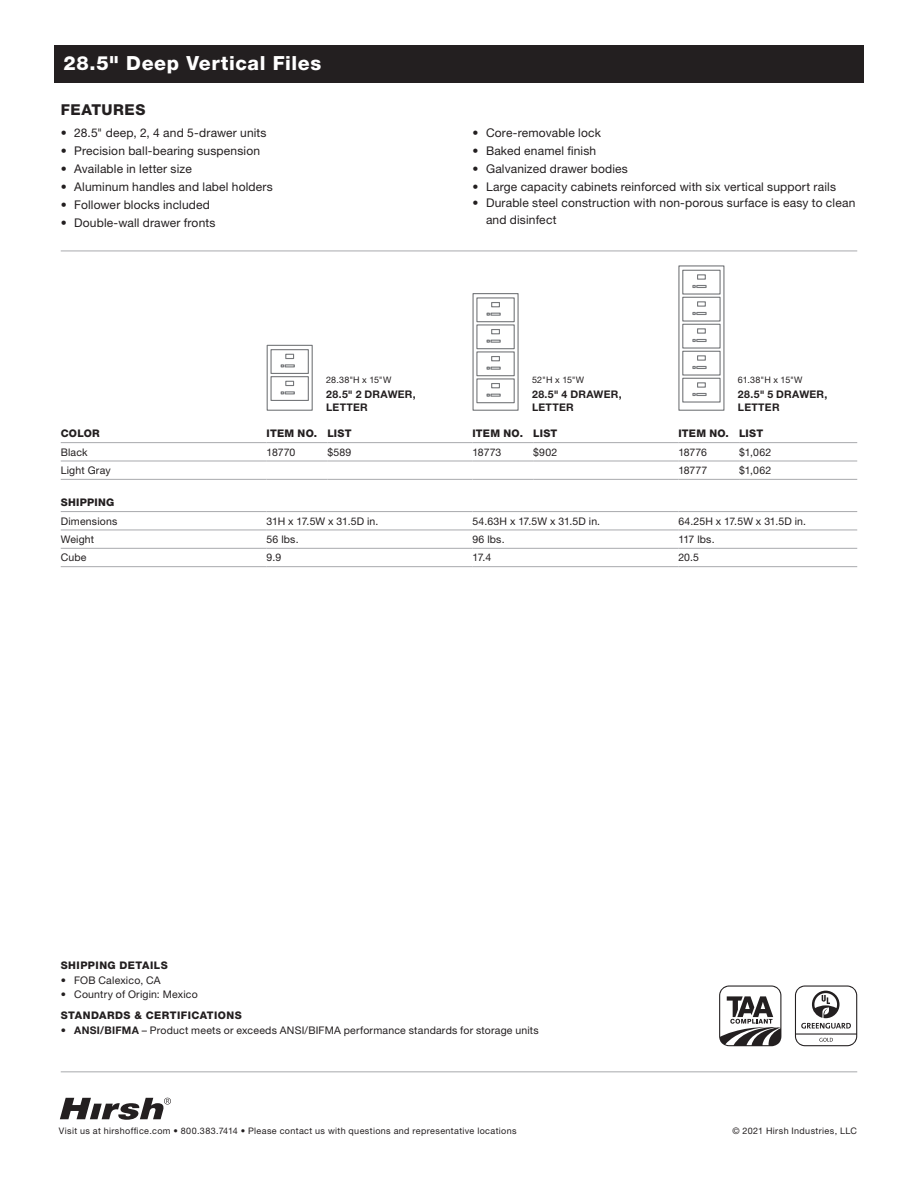
<style>
.page{position:relative;width:918px;height:1188px;background:#fff}
.page>*{position:absolute;margin:0;border:0;box-sizing:border-box;transform-origin:0 0}
.t1{font:800 19.5px "Helvetica Neue LT Std";letter-spacing:.03em;color:#fff}
.t2{font:800 15px "Helvetica Neue LT Std";letter-spacing:.035em;color:#231f20}
.t3{font:12px/16.5px "Helvetica Neue LT Std";letter-spacing:.015em;color:#231f20}
.t4{font:10.5px "Helvetica Neue LT Std";letter-spacing:.015em;color:#231f20}
.t5{font:800 10.5px "Helvetica Neue LT Std";letter-spacing:.03em;color:#231f20}
.t6{font:700 10.5px "Helvetica Neue LT Std";letter-spacing:.03em;color:#231f20}
.t7{font:10.5px "Helvetica Neue LT Std";letter-spacing:-.02em;color:#231f20}
.t8{font:9px "Helvetica Neue LT Std";letter-spacing:.04em;color:#231f20}
.s1{font-weight:700}
</style>
<div class="page">
<svg style="left:60px;top:1098px;width:111px;height:22px"></svg>
<div style="left:54px;top:45px;width:810px;height:38px;background:#231f20"></div>
<hr style="left:61px;top:251px;width:796px;height:1px;background:#a8a9ad">
<hr style="left:61px;top:1071px;width:796px;height:1px;background:#a8a9ad">
<hr style="left:61px;top:442px;width:206px;height:1px;background:#a8a9ad">
<hr style="left:61px;top:461px;width:206px;height:1px;background:#a8a9ad">
<hr style="left:61px;top:479px;width:206px;height:1px;background:#a8a9ad">
<hr style="left:267px;top:442px;width:60px;height:1px;background:#a8a9ad">
<hr style="left:267px;top:461px;width:60px;height:1px;background:#a8a9ad">
<hr style="left:267px;top:479px;width:60px;height:1px;background:#a8a9ad">
<hr style="left:327px;top:442px;width:145px;height:1px;background:#a8a9ad">
<hr style="left:327px;top:461px;width:145px;height:1px;background:#a8a9ad">
<hr style="left:327px;top:479px;width:145px;height:1px;background:#a8a9ad">
<hr style="left:472px;top:442px;width:61px;height:1px;background:#a8a9ad">
<hr style="left:533px;top:442px;width:145px;height:1px;background:#a8a9ad">
<hr style="left:678px;top:442px;width:61px;height:1px;background:#a8a9ad">
<hr style="left:739px;top:442px;width:118px;height:1px;background:#a8a9ad">
<hr style="left:472px;top:461px;width:61px;height:1px;background:#a8a9ad">
<hr style="left:533px;top:461px;width:145px;height:1px;background:#a8a9ad">
<hr style="left:678px;top:461px;width:61px;height:1px;background:#a8a9ad">
<hr style="left:472px;top:479px;width:61px;height:1px;background:#a8a9ad">
<hr style="left:533px;top:479px;width:145px;height:1px;background:#a8a9ad">
<hr style="left:678px;top:479px;width:61px;height:1px;background:#a8a9ad">
<hr style="left:739px;top:461px;width:118px;height:1px;background:#a8a9ad">
<hr style="left:739px;top:479px;width:118px;height:1px;background:#a8a9ad">
<hr style="left:61px;top:511px;width:206px;height:1px;background:#a8a9ad">
<hr style="left:267px;top:511px;width:205px;height:1px;background:#a8a9ad">
<hr style="left:472px;top:511px;width:206px;height:1px;background:#a8a9ad">
<hr style="left:678px;top:511px;width:179px;height:1px;background:#a8a9ad">
<hr style="left:61px;top:530px;width:206px;height:1px;background:#a8a9ad">
<hr style="left:61px;top:548px;width:206px;height:1px;background:#a8a9ad">
<hr style="left:61px;top:566px;width:206px;height:1px;background:#a8a9ad">
<hr style="left:267px;top:530px;width:205px;height:1px;background:#a8a9ad">
<hr style="left:267px;top:548px;width:205px;height:1px;background:#a8a9ad">
<hr style="left:267px;top:566px;width:205px;height:1px;background:#a8a9ad">
<hr style="left:472px;top:530px;width:206px;height:1px;background:#a8a9ad">
<hr style="left:472px;top:548px;width:206px;height:1px;background:#a8a9ad">
<hr style="left:472px;top:566px;width:206px;height:1px;background:#a8a9ad">
<hr style="left:678px;top:530px;width:179px;height:1px;background:#a8a9ad">
<hr style="left:678px;top:548px;width:179px;height:1px;background:#a8a9ad">
<hr style="left:678px;top:566px;width:179px;height:1px;background:#a8a9ad">
<svg style="left:266px;top:344px;width:47px;height:67px"></svg>
<div style="left:285px;top:381px;width:9px;height:5px;border:1px solid #76787b"></div>
<div style="left:472px;top:293px;width:47px;height:118px;border:1px solid #76787b"></div>
<div style="left:476px;top:297px;width:39px;height:25px;border:1px solid #76787b"></div>
<svg style="left:487px;top:313px;width:14px;height:3px"></svg>
<div style="left:491px;top:302px;width:9px;height:5px;border:1px solid #76787b"></div>
<div style="left:476px;top:324px;width:39px;height:25px;border:1px solid #76787b"></div>
<svg style="left:487px;top:340px;width:14px;height:3px"></svg>
<div style="left:491px;top:329px;width:9px;height:5px;border:1px solid #76787b"></div>
<div style="left:476px;top:351px;width:39px;height:25px;border:1px solid #76787b"></div>
<svg style="left:487px;top:367px;width:14px;height:3px"></svg>
<div style="left:491px;top:356px;width:9px;height:5px;border:1px solid #76787b"></div>
<div style="left:476px;top:378px;width:39px;height:25px;border:1px solid #76787b"></div>
<svg style="left:487px;top:394px;width:14px;height:3px"></svg>
<div style="left:491px;top:383px;width:9px;height:5px;border:1px solid #76787b"></div>
<div style="left:678px;top:265px;width:46px;height:146px;border:1px solid #76787b"></div>
<div style="left:682px;top:270px;width:39px;height:25px;border:1px solid #76787b"></div>
<svg style="left:692px;top:285px;width:15px;height:3px"></svg>
<div style="left:697px;top:274px;width:9px;height:6px;border:1px solid #76787b"></div>
<div style="left:682px;top:297px;width:39px;height:25px;border:1px solid #76787b"></div>
<svg style="left:692px;top:312px;width:15px;height:3px"></svg>
<div style="left:697px;top:301px;width:9px;height:6px;border:1px solid #76787b"></div>
<div style="left:682px;top:324px;width:39px;height:25px;border:1px solid #76787b"></div>
<svg style="left:692px;top:339px;width:15px;height:3px"></svg>
<div style="left:697px;top:328px;width:9px;height:6px;border:1px solid #76787b"></div>
<div style="left:682px;top:351px;width:39px;height:25px;border:1px solid #76787b"></div>
<svg style="left:692px;top:366px;width:15px;height:3px"></svg>
<div style="left:697px;top:355px;width:9px;height:6px;border:1px solid #76787b"></div>
<div style="left:682px;top:378px;width:39px;height:25px;border:1px solid #76787b"></div>
<svg style="left:692px;top:393px;width:15px;height:3px"></svg>
<div style="left:697px;top:382px;width:9px;height:6px;border:1px solid #76787b"></div>
<svg style="left:795px;top:986px;width:62px;height:60px"></svg>
<svg style="left:719px;top:985px;width:62px;height:61px"></svg>
<p class="t1" style="left:64px;top:52px;width:259px">28.5" Deep Vertical Files</p>
<p class="t2" style="left:61px;top:101px;width:86px">FEATURES</p>
<p class="t3" style="left:61px;top:124px;width:207px">• 28.5" deep, 2, 4 and 5-drawer units</p>
<p class="t3" style="left:61px;top:142px;width:201px">• Precision ball-bearing suspension</p>
<p class="t3" style="left:61px;top:160px;width:133px">• Available in letter size</p>
<p class="t3" style="left:61px;top:178px;width:214px">• Aluminum handles and label holders</p>
<p class="t3" style="left:61px;top:196px;width:151px">• Follower blocks included</p>
<p class="t3" style="left:61px;top:214px;width:156px">• Double-wall drawer fronts</p>
<p class="t3" style="left:472px;top:124px;width:130px">• Core-removable lock</p>
<p class="t3" style="left:472px;top:142px;width:125px">• Baked enamel finish</p>
<p class="t3" style="left:472px;top:160px;width:157px">• Galvanized drawer bodies</p>
<p class="t3" style="left:472px;top:178px;width:365px">• Large capacity cabinets reinforced with six vertical support rails</p>
<p class="t3" style="left:486px;top:195px;width:371px;text-indent:-14px">• Durable steel construction with non-porous surface is easy to clean and disinfect</p>
<p class="t8" style="left:326px;top:374px;width:67px">28.38"H x 15"W</p>
<p class="t6" style="left:326px;top:388px;width:91px">28.5" 2 DRAWER,</p>
<p class="t6" style="left:326px;top:401px;width:43px">LETTER</p>
<p class="t8" style="left:532px;top:374px;width:54px">52"H x 15"W</p>
<p class="t6" style="left:532px;top:388px;width:91px">28.5" 4 DRAWER,</p>
<p class="t6" style="left:532px;top:401px;width:43px">LETTER</p>
<p class="t8" style="left:738px;top:374px;width:66px">61.38"H x 15"W</p>
<p class="t6" style="left:738px;top:388px;width:91px">28.5" 5 DRAWER,</p>
<p class="t6" style="left:738px;top:401px;width:43px">LETTER</p>
<p class="t5" style="left:61px;top:427px;width:41px">COLOR</p>
<p class="t5" style="left:267px;top:427px;width:52px">ITEM NO.</p>
<p class="t5" style="left:327px;top:427px;width:26px">LIST</p>
<p class="t5" style="left:472px;top:427px;width:52px">ITEM NO.</p>
<p class="t5" style="left:533px;top:427px;width:26px">LIST</p>
<p class="t5" style="left:678px;top:427px;width:52px">ITEM NO.</p>
<p class="t5" style="left:739px;top:427px;width:26px">LIST</p>
<p class="t4" style="left:61px;top:446px;width:28px">Black</p>
<p class="t4" style="left:267px;top:446px;width:30px">18770</p>
<p class="t4" style="left:327px;top:446px;width:26px">$589</p>
<p class="t4" style="left:472px;top:446px;width:30px">18773</p>
<p class="t4" style="left:533px;top:446px;width:26px">$902</p>
<p class="t4" style="left:678px;top:446px;width:30px">18776</p>
<p class="t4" style="left:739px;top:446px;width:34px">$1,062</p>
<p class="t4" style="left:61px;top:464px;width:51px">Light Gray</p>
<p class="t4" style="left:678px;top:464px;width:30px">18777</p>
<p class="t4" style="left:739px;top:464px;width:34px">$1,062</p>
<p class="t5" style="left:61px;top:496px;width:55px">SHIPPING</p>
<p class="t4" style="left:61px;top:515px;width:58px">Dimensions</p>
<p class="t7" style="left:267px;top:515px;width:113px">31H x 17.5W x 31.5D in.</p>
<p class="t4" style="left:472px;top:515px;width:129px">54.63H x 17.5W x 31.5D in.</p>
<p class="t4" style="left:678px;top:515px;width:129px">64.25H x 17.5W x 31.5D in.</p>
<p class="t4" style="left:61px;top:533px;width:35px">Weight</p>
<p class="t4" style="left:267px;top:533px;width:33px">56 lbs.</p>
<p class="t4" style="left:472px;top:533px;width:34px">96 lbs.</p>
<p class="t4" style="left:678px;top:533px;width:38px">117 lbs.</p>
<p class="t4" style="left:61px;top:551px;width:27px">Cube</p>
<p class="t4" style="left:267px;top:551px;width:16px">9.9</p>
<p class="t4" style="left:472px;top:551px;width:20px">17.4</p>
<p class="t4" style="left:678px;top:551px;width:22px">20.5</p>
<p class="t5" style="left:61px;top:959px;width:109px">SHIPPING DETAILS</p>
<p class="t4" style="left:61px;top:974px;width:101px">• FOB Calexico, CA</p>
<p class="t4" style="left:61px;top:988px;width:139px">• Country of Origin: Mexico</p>
<p class="t5" style="left:61px;top:1009px;width:183px">STANDARDS &amp; CERTIFICATIONS</p>
<p class="t4" style="left:61px;top:1024px;width:479px"><span class="s1">• ANSI/BIFMA</span> – Product meets or exceeds ANSI/BIFMA performance standards for storage units</p>
<p class="t8" style="left:59px;top:1125px;width:459px">Visit us at hirshoffice.com • 800.383.7414 • Please contact us with questions and representative locations</p>
<p class="t8" style="left:732px;top:1125px;width:126px">© 2021 Hirsh Industries, LLC</p>
</div>
